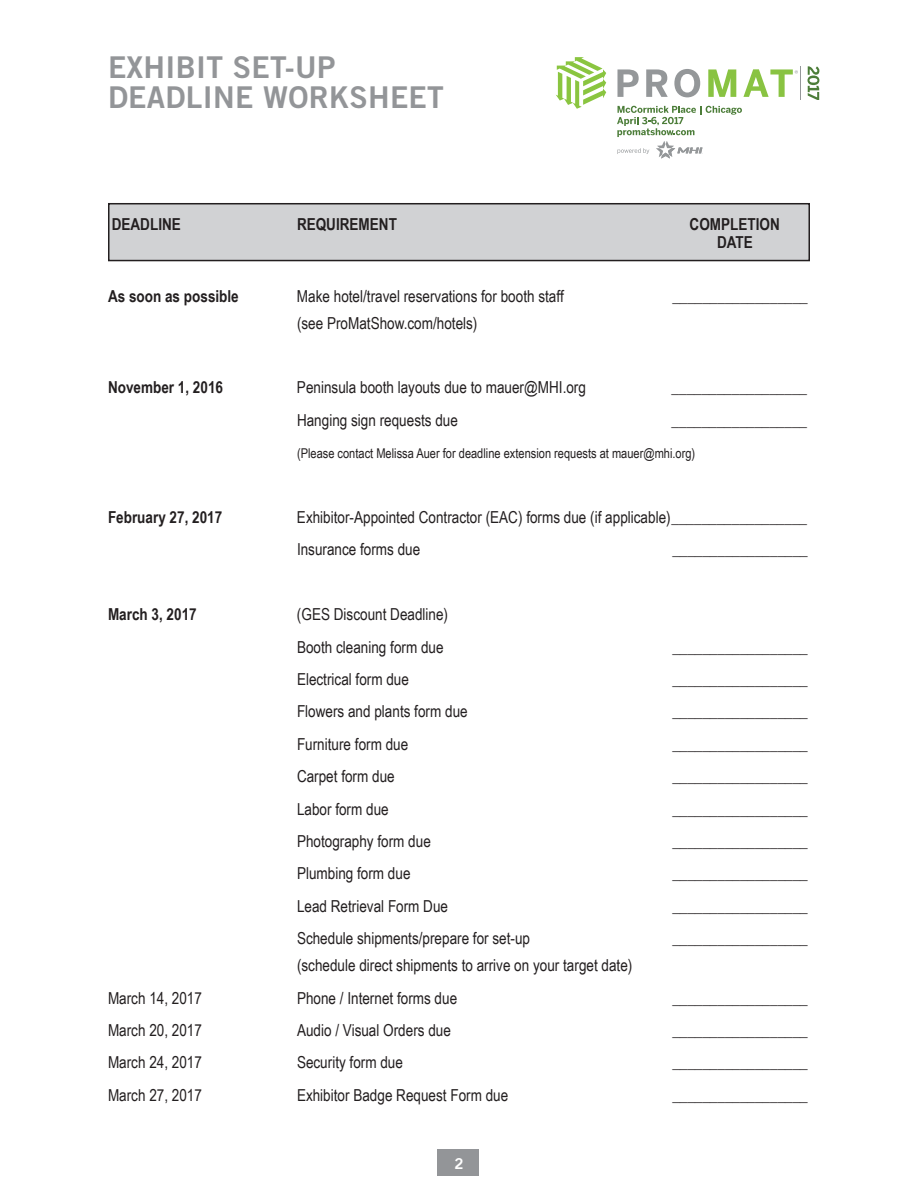
<style>
.page{position:relative;width:918px;height:1188px;background:#fff}
.page>*{position:absolute;margin:0;border:0;box-sizing:border-box;transform-origin:0 0}
.ProMat_11_headline{font:30px/30px "Trade Gothic Bold Two";letter-spacing:.01em;color:#939598}
.t1{font:16.5px "Arial Narrow";color:#231f20}
.t2{font:700 16.5px/18px "Arial Narrow";color:#231f20;text-align:center}
.PM11_subhead{font:15px "Trade Gothic Bold Two";color:#fff}
.t3{font:13.5px "Arial Narrow";color:#231f20}
</style>
<div class="page">
<div style="left:109px;top:204px;width:700px;height:57px;background:#d1d2d4"></div>
<div style="left:108px;top:203px;width:702px;height:58px;border:2px solid #231f20"></div>
<div style="left:437px;top:1149px;width:42px;height:27px;background:#939598"></div>
<svg style="left:556px;top:57px;width:50px;height:52px"></svg>
<hr style="left:800px;top:66px;width:1px;height:34px;background:#949799">
<svg style="left:617px;top:69px;width:22px;height:28px"></svg>
<svg style="left:646px;top:69px;width:22px;height:28px"></svg>
<svg style="left:674px;top:69px;width:26px;height:28px"></svg>
<svg style="left:708px;top:69px;width:28px;height:28px"></svg>
<svg style="left:743px;top:69px;width:55px;height:28px"></svg>
<svg style="left:808px;top:66px;width:11px;height:34px"></svg>
<svg style="left:617px;top:106px;width:125px;height:52px"></svg>
<p class="ProMat_11_headline" style="left:108px;top:52px;width:337px">EXHIBIT SET-UP<br>DEADLINE WORKSHEET</p>
<p class="t2" style="left:112px;top:214px;width:71px">DEADLINE</p>
<p class="t2" style="left:297px;top:214px;width:101px">REQUIREMENT</p>
<p class="t2" style="left:690px;top:214px;width:92px">COMPLETION<br>DATE</p>
<p class="t2" style="left:108px;top:286px;width:132px">As soon as possible</p>
<p class="t1" style="left:297px;top:284px;width:268px">Make hotel/travel reservations for booth staff</p>
<p class="t1" style="left:297px;top:311px;width:182px">(see ProMatShow.com/hotels)</p>
<p class="t2" style="left:108px;top:378px;width:117px">November 1, 2016</p>
<p class="t1" style="left:297px;top:375px;width:290px">Peninsula booth layouts due to mauer@MHI.org</p>
<p class="t1" style="left:672px;top:284px;width:137px">__________________</p>
<p class="t1" style="left:672px;top:375px;width:137px">__________________</p>
<p class="t1" style="left:297px;top:408px;width:162px">Hanging sign requests due</p>
<p class="t1" style="left:672px;top:408px;width:137px">__________________</p>
<p class="t3" style="left:297px;top:443px;width:400px">(Please contact Melissa Auer for deadline extension requests at mauer@mhi.org)</p>
<p class="t2" style="left:108px;top:507px;width:116px">February 27, 2017</p>
<p class="t1" style="left:297px;top:505px;width:512px">Exhibitor-Appointed Contractor (EAC) forms due (if applicable) __________________</p>
<p class="t1" style="left:297px;top:537px;width:125px">Insurance forms due</p>
<p class="t1" style="left:672px;top:537px;width:137px">__________________</p>
<p class="t2" style="left:108px;top:605px;width:90px">March 3, 2017</p>
<p class="t1" style="left:297px;top:602px;width:153px">(GES Discount Deadline)</p>
<p class="t1" style="left:297px;top:635px;width:148px">Booth cleaning form due</p>
<p class="t1" style="left:297px;top:667px;width:114px">Electrical form due</p>
<p class="t1" style="left:297px;top:699px;width:172px">Flowers and plants form due</p>
<p class="t1" style="left:297px;top:732px;width:113px">Furniture form due</p>
<p class="t1" style="left:297px;top:764px;width:99px">Carpet form due</p>
<p class="t1" style="left:297px;top:797px;width:93px">Labor form due</p>
<p class="t1" style="left:297px;top:829px;width:135px">Photography form due</p>
<p class="t1" style="left:297px;top:861px;width:115px">Plumbing form due</p>
<p class="t1" style="left:297px;top:894px;width:153px">Lead Retrieval Form Due</p>
<p class="t1" style="left:297px;top:926px;width:235px">Schedule shipments/prepare for set-up</p>
<p class="t1" style="left:297px;top:953px;width:337px">(schedule direct shipments to arrive on your target date)</p>
<p class="t1" style="left:108px;top:986px;width:96px">March 14, 2017</p>
<p class="t1" style="left:297px;top:986px;width:162px">Phone / Internet forms due</p>
<p class="t1" style="left:108px;top:1018px;width:96px">March 20, 2017</p>
<p class="t1" style="left:297px;top:1018px;width:155px">Audio / Visual Orders due</p>
<p class="t1" style="left:108px;top:1050px;width:96px">March 24, 2017</p>
<p class="t1" style="left:297px;top:1050px;width:108px">Security form due</p>
<p class="t1" style="left:108px;top:1083px;width:96px">March 27, 2017</p>
<p class="t1" style="left:297px;top:1083px;width:213px">Exhibitor Badge Request Form due</p>
<p class="PM11_subhead" style="left:454px;top:1154px;width:11px">2</p>
<p class="t1" style="left:672px;top:635px;width:137px">__________________</p>
<p class="t1" style="left:672px;top:667px;width:137px">__________________</p>
<p class="t1" style="left:672px;top:699px;width:137px">__________________</p>
<p class="t1" style="left:672px;top:732px;width:137px">__________________</p>
<p class="t1" style="left:672px;top:764px;width:137px">__________________</p>
<p class="t1" style="left:672px;top:797px;width:137px">__________________</p>
<p class="t1" style="left:672px;top:829px;width:137px">__________________</p>
<p class="t1" style="left:672px;top:861px;width:137px">__________________</p>
<p class="t1" style="left:672px;top:894px;width:137px">__________________</p>
<p class="t1" style="left:672px;top:926px;width:137px">__________________</p>
<p class="t1" style="left:672px;top:986px;width:137px">__________________</p>
<p class="t1" style="left:672px;top:1018px;width:137px">__________________</p>
<p class="t1" style="left:672px;top:1050px;width:137px">__________________</p>
<p class="t1" style="left:672px;top:1083px;width:137px">__________________</p>
</div>
